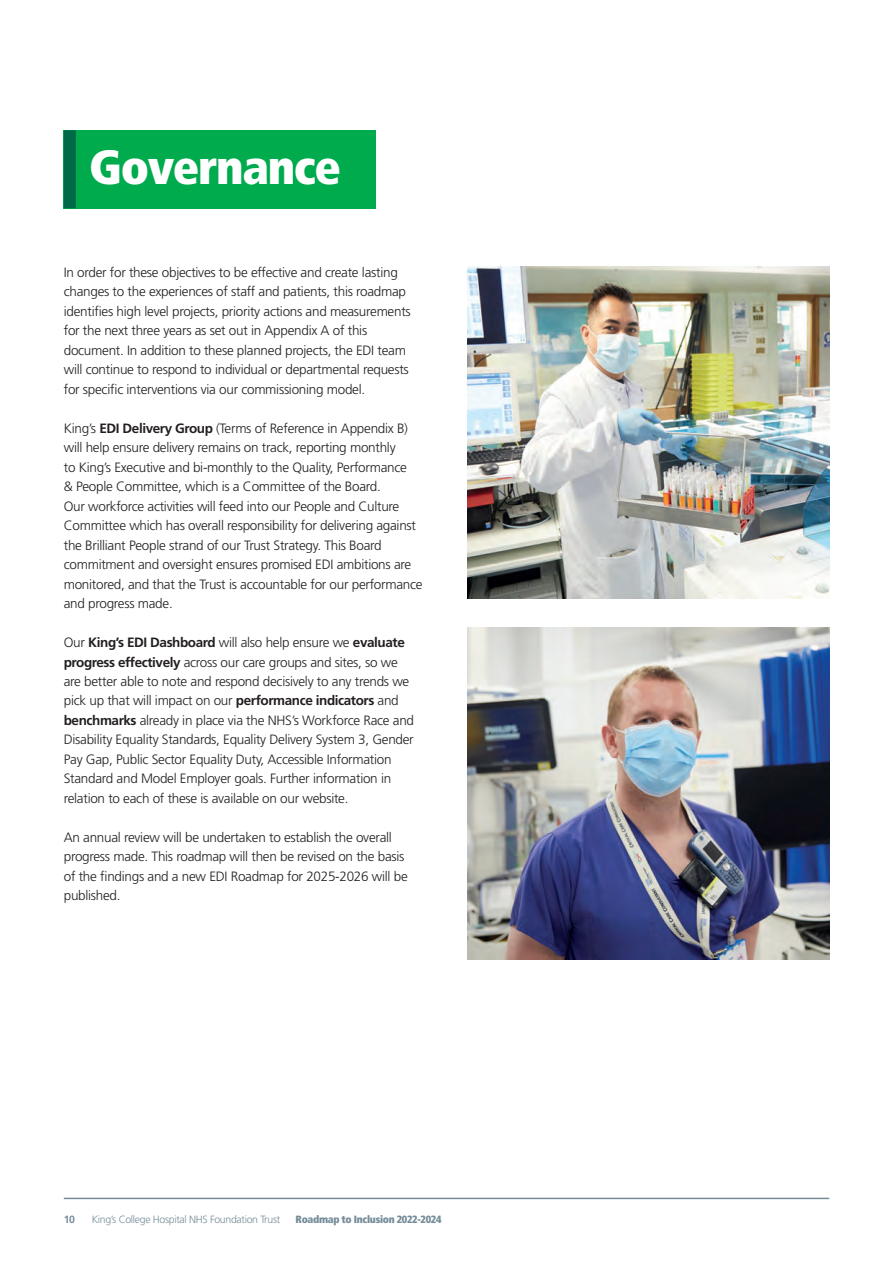
<style>
.page{position:relative;width:893px;height:1263px;background:#fff}
.page>*{position:absolute;margin:0;border:0;box-sizing:border-box;transform-origin:0 0}
.t1{font:900 condensed 48px "Frutiger";letter-spacing:-.03em;color:#fff}
.t2{font:300 13.5px/19.5px "Frutiger";letter-spacing:-.02em;color:#231f20}
.t3{font:300 10.5px "Frutiger";letter-spacing:-.03em;color:#758c99}
.t4{font:900 condensed 10.5px "Frutiger";letter-spacing:-.03em;color:#758c99}
.t5{font:700 10.5px "Frutiger";color:#758c99}
.s1{font-weight:700}
</style>
<div class="page">
<hr style="left:64px;top:1198px;width:765px;height:1px;background:#758c99">
<div style="left:64px;top:130px;width:312px;height:78px;background:#00ab4d"></div>
<div style="left:64px;top:130px;width:12px;height:78px;background:#006947"></div>
<img style="left:468px;top:267px;width:361px;height:331px">
<img style="left:468px;top:628px;width:361px;height:331px">
<h1 class="t1" style="left:89px;top:138px;width:253px">Governance</h1>
<p class="t2" style="left:64px;top:262px;width:349px">In order for these objectives to be effective and create lasting changes to the experiences of staff and patients, this roadmap identifies high level projects, priority actions and measurements for the next three years as set out in Appendix A of this document. In addition to these planned projects, the EDI team will continue to respond to individual or departmental requests for specific interventions via our commissioning model.</p>
<p class="t2" style="left:64px;top:418px;width:360px">King’s <span class="s1">EDI Delivery Group</span> (Terms of Reference in Appendix B) will help ensure delivery remains on track, reporting monthly<br>to King’s Executive and bi-monthly to the Quality, Performance<br>&amp; People Committee, which is a Committee of the Board.<br>Our workforce activities will feed into our People and Culture Committee which has overall responsibility for delivering against the Brilliant People strand of our Trust Strategy. This Board commitment and oversight ensures promised EDI ambitions are monitored, and that the Trust is accountable for our performance and progress made.</p>
<p class="t2" style="left:64px;top:632px;width:352px">Our <span class="s1">King’s EDI Dashboard</span> will also help ensure we <span class="s1">evaluate progress effectively</span> across our care groups and sites, so we are better able to note and respond decisively to any trends we pick up that will impact on our <span class="s1">performance indicators</span> and <span class="s1">benchmarks</span> already in place via the NHS’s Workforce Race and Disability Equality Standards, Equality Delivery System 3, Gender Pay Gap, Public Sector Equality Duty, Accessible Information Standard and Model Employer goals. Further information in relation to each of these is available on our website.</p>
<p class="t2" style="left:64px;top:827px;width:346px">An annual review will be undertaken to establish the overall progress made. This roadmap will then be revised on the basis of the findings and a new EDI Roadmap for 2025-2026 will be published.</p>
<p class="t5" style="left:64px;top:1213px;width:13px">10</p>
<p class="t3" style="left:92px;top:1214px;width:190px">King’s College Hospital NHS Foundation Trust</p>
<p class="t4" style="left:296px;top:1213px;width:147px">Roadmap to Inclusion 2022-2024</p>
</div>
